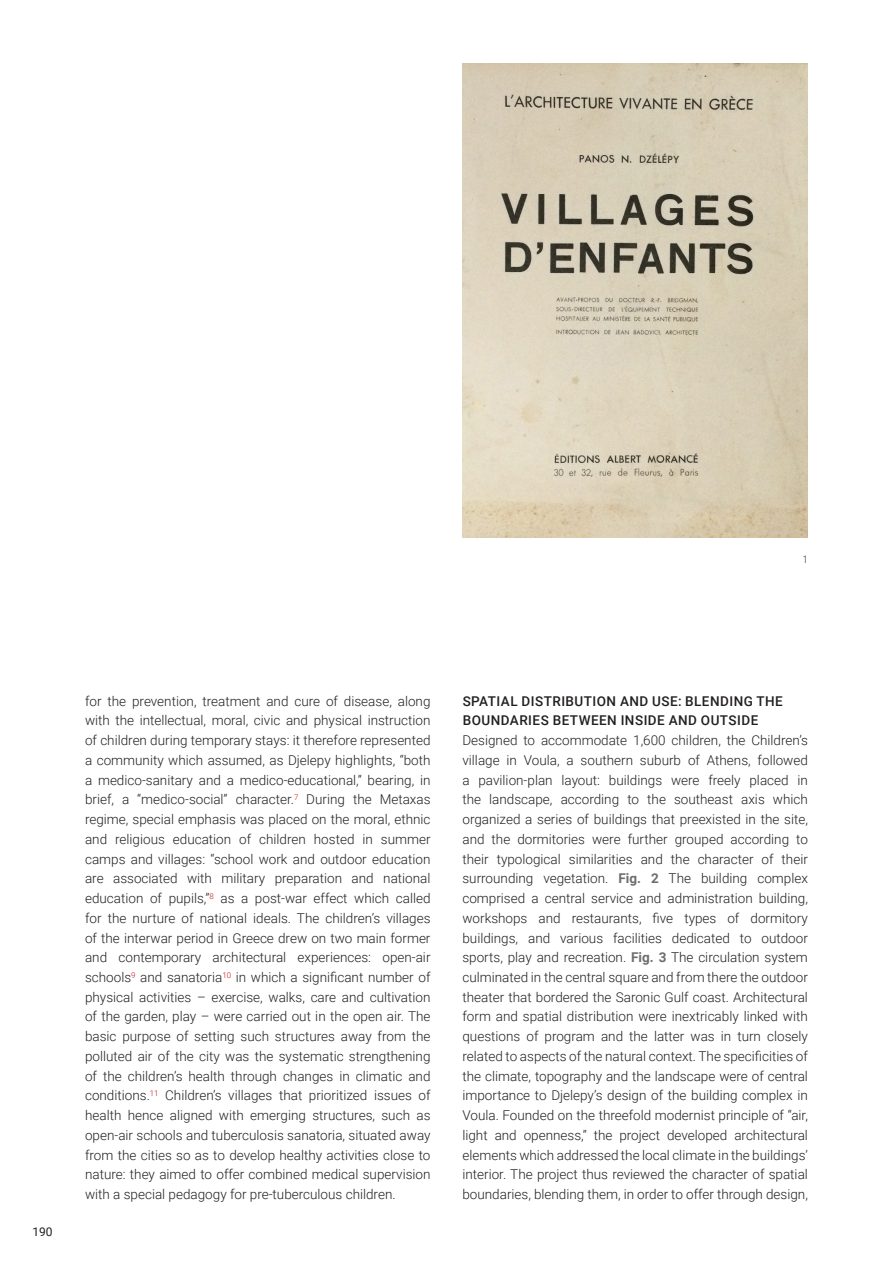
<style>
.page{position:relative;width:893px;height:1263px;background:#fff}
.page>*{position:absolute;margin:0;border:0;box-sizing:border-box;transform-origin:0 0}
.t1{font:300 13.5px/19.8px "Roboto";color:#231f20;text-align:justify}
.t2{font:500 13.5px/19.8px "Roboto";letter-spacing:.035em;color:#231f20}
.t3{font:12px "Roboto";color:#231f20}
.paper{font:10.5px "Roboto Condensed";color:#6c6d70}
.s1{font-weight:700;color:#6c6d70}
</style>
<div class="page">
<img style="left:462px;top:64px;width:346px;height:474px">
<p class="paper" style="left:803px;top:551px;width:7px">1</p>
<p class="t3" style="left:32px;top:1223px;width:22px">190</p>
<p class="t1" style="left:85px;top:690px;width:347px">for the prevention, treatment and cure of disease, along with the intellectual, moral, civic and physical instruction of children during temporary stays: it therefore represented a community which assumed, as Djelepy highlights, “both a medico-sanitary and a medico-educational,” bearing, in brief, a “medico-social” character.<sup>7</sup> During the Metaxas regime, special emphasis was placed on the moral, ethnic and religious education of children hosted in summer camps and villages: “school work and outdoor education are associated with military preparation and national education of pupils,”<sup>8</sup> as a post-war effect which called for the nurture of national ideals. The children’s villages of the interwar period in Greece drew on two main former and contemporary architectural experiences: open-air schools<sup>9</sup> and sanatoria<sup>10</sup> in which a significant number of physical activities – exercise, walks, care and cultivation of the garden, play – were carried out in the open air. The basic purpose of setting such structures away from the polluted air of the city was the systematic strengthening of the children’s health through changes in climatic and conditions.<sup>11</sup> Children’s villages that prioritized issues of health hence aligned with emerging structures, such as open-air schools and tuberculosis sanatoria, situated away from the cities so as to develop healthy activities close to nature: they aimed to offer combined medical supervision with a special pedagogy for pre-tuberculous children.</p>
<p class="t2" style="left:463px;top:690px;width:322px">SPATIAL DISTRIBUTION AND USE: BLENDING THE<br>BOUNDARIES BETWEEN INSIDE AND OUTSIDE</p>
<p class="t1" style="left:462px;top:730px;width:347px">Designed to accommodate 1,600 children, the Children’s village in Voula, a southern suburb of Athens, followed a pavilion-plan layout: buildings were freely placed in the landscape, according to the southeast axis which organized a series of buildings that preexisted in the site, and the dormitories were further grouped according to their typological similarities and the character of their surrounding vegetation. <span class="s1">Fig. 2</span> The building complex comprised a central service and administration building, workshops and restaurants, five types of dormitory buildings, and various facilities dedicated to outdoor sports, play and recreation. <span class="s1">Fig. 3</span> The circulation system culminated in the central square and from there the outdoor theater that bordered the Saronic Gulf coast. Architectural form and spatial distribution were inextricably linked with questions of program and the latter was in turn closely related to aspects of the natural context. The specificities of the climate, topography and the landscape were of central importance to Djelepy’s design of the building complex in Voula. Founded on the threefold modernist principle of “air, light and openness,” the project developed architectural elements which addressed the local climate in the buildings’ interior. The project thus reviewed the character of spatial boundaries, blending them, in order to offer through design,</p>
</div>
